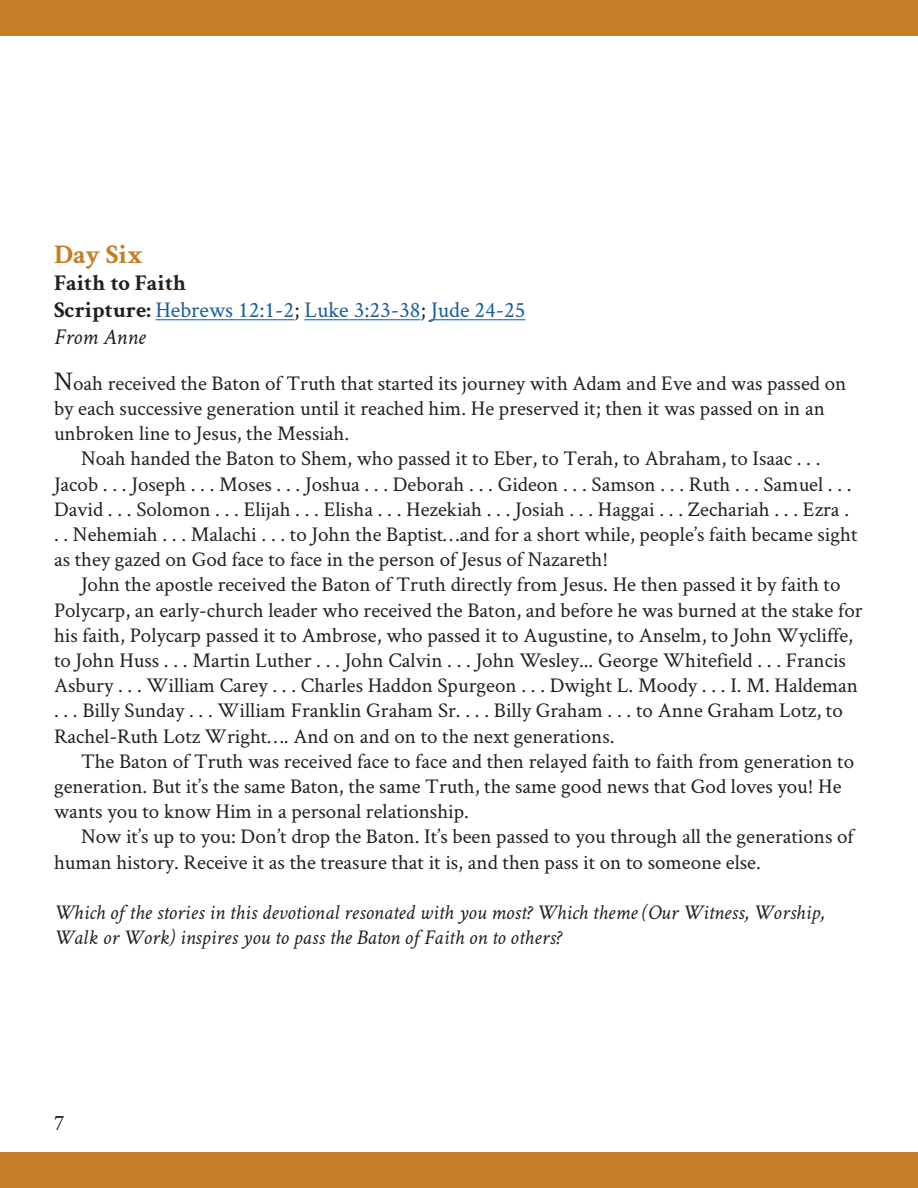
<style>
.page{position:relative;width:918px;height:1188px;background:#fff}
.page>*{position:absolute;margin:0;border:0;box-sizing:border-box;transform-origin:0 0}
.t1{font:700 27px "Crimson Text";color:#c57d28}
.t2{font:22.5px/27px "Crimson Text";color:#175d9e}
.t3{font:700 22.5px "Crimson Text";color:#231f20}
.t4{font:22.5px "Crimson Text";color:#231f20}
.t5{font:21px/25.2px "Crimson Text";color:#231f20}
.t6{font:italic 21px/25.2px "Crimson Text";color:#231f20}
.s1{font-weight:700;color:#231f20}
.s2{color:#231f20}
.s3{font-style:italic;color:#231f20}
.s4{font-size:27px}
</style>
<div class="page">
<hr style="left:155px;top:319px;width:139px;height:1px;background:#175d9e">
<hr style="left:305px;top:319px;width:115px;height:1px;background:#175d9e">
<hr style="left:431px;top:319px;width:94px;height:1px;background:#175d9e">
<div style="left:0;top:0;width:918px;height:36px;background:#c57d28"></div>
<div style="left:0;top:1152px;width:918px;height:36px;background:#c57d28"></div>
<p class="t1" style="left:54px;top:238px;width:91px">Day Six</p>
<p class="t3" style="left:54px;top:269px;width:134px">Faith to Faith</p>
<p class="t2" style="left:54px;top:295px;width:473px"><span class="s1">Scripture:</span> Hebrews 12:1-2<span class="s2">;</span> Luke 3:23-38<span class="s2">;</span> Jude 24-25<br><span class="s3">From Anne</span></p>
<p class="t5" style="left:54px;top:370px;width:794px"><span class="s4">N</span>oah received the Baton of Truth that started its journey with Adam and Eve and was passed on by each successive generation until it reached him. He preserved it; then it was passed on in an unbroken line to Jesus, the Messiah.</p>
<p class="t5" style="left:54px;top:445px;width:805px;text-indent:27px">Noah handed the Baton to Shem, who passed it to Eber, to Terah, to Abraham, to Isaac . . .<br>Jacob . . . Joseph . . . Moses . . . Joshua . . . Deborah . . . Gideon . . . Samson . . . Ruth . . . Samuel . . .<br>David . . . Solomon . . . Elijah . . . Elisha . . . Hezekiah . . . Josiah . . . Haggai . . . Zechariah . . . Ezra . . . Nehemiah . . . Malachi . . . to John the Baptist…and for a short while, people’s faith became sight as they gazed on God face to face in the person of Jesus of Nazareth!</p>
<p class="t5" style="left:54px;top:571px;width:810px;text-indent:27px">John the apostle received the Baton of Truth directly from Jesus. He then passed it by faith to Polycarp, an early-church leader who received the Baton, and before he was burned at the stake for his faith, Polycarp passed it to Ambrose, who passed it to Augustine, to Anselm, to John Wycliffe, to John Huss . . . Martin Luther . . . John Calvin . . . John Wesley... George Whitefield . . . Francis Asbury . . . William Carey . . . Charles Haddon Spurgeon . . . Dwight L. Moody . . . I. M. Haldeman . . . Billy Sunday . . . William Franklin Graham Sr. . . . Billy Graham . . . to Anne Graham Lotz, to Rachel-Ruth Lotz Wright…. And on and on to the next generations.</p>
<p class="t5" style="left:54px;top:748px;width:802px;text-indent:27px">The Baton of Truth was received face to face and then relayed faith to faith from generation to generation. But it’s the same Baton, the same Truth, the same good news that God loves you! He wants you to know Him in a personal relationship.</p>
<p class="t5" style="left:54px;top:823px;width:801px;text-indent:27px">Now it’s up to you: Don’t drop the Baton. It’s been passed to you through all the generations of human history. Receive it as the treasure that it is, and then pass it on to someone else.</p>
<p class="t6" style="left:54px;top:900px;width:772px">Which of the stories in this devotional resonated with you most? Which theme (Our Witness, Worship,<br>Walk or Work) inspires you to pass the Baton of Faith on to others?</p>
<p class="t4" style="left:54px;top:1107px;width:12px">7</p>
</div>
